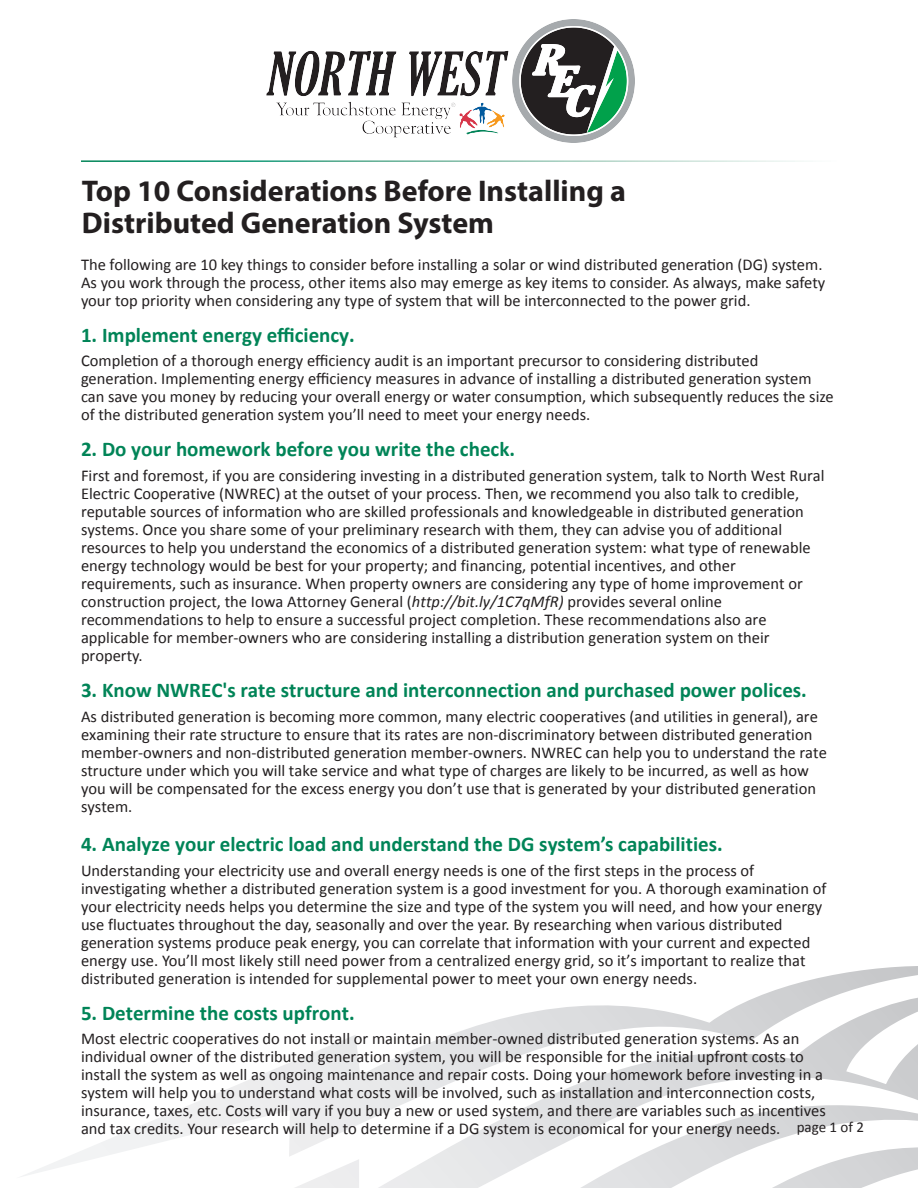
<style>
.page{position:relative;width:918px;height:1188px;background:#fff}
.page>*{position:absolute;margin:0;border:0;box-sizing:border-box;transform-origin:0 0}
.t1{font:700 30px/31.5px "Myriad Pro";color:#231f20}
.t2{font:700 21px "Calibri";color:#008457}
.t3{font:16.5px/18px "Calibri";color:#231f20}
.s1{font-style:italic}
.s2{font-size:15px}
</style>
<div class="page">
<svg style="left:21px;top:966px;width:897px;height:211px"></svg>
<svg style="left:793px;top:994px;width:125px;height:16px"></svg>
<svg style="left:176px;top:1010px;width:742px;height:178px"></svg>
<img style="left:266px;top:19px;width:368px;height:123px">
<p class="t1" style="left:82px;top:175px;width:545px">Top 10 Considerations Before Installing a<br>Distributed Generation System</p>
<p class="t3" style="left:81px;top:255px;width:746px">The following are 10 key things to consider before installing a solar or wind distributed generation (DG) system.<br>As you work through the process, other items also may emerge as key items to consider. As always, make safety your top priority when considering any type of system that will be interconnected to the power grid.</p>
<p class="t2" style="left:81px;top:320px;width:275px">1. Implement energy efficiency.</p>
<p class="t3" style="left:81px;top:351px;width:754px">Completion of a thorough energy efficiency audit is an important precursor to considering distributed generation. Implementing energy efficiency measures in advance of installing a distributed generation system can save you money by reducing your overall energy or water consumption, which subsequently reduces the size of the distributed generation system you’ll need to meet your energy needs.</p>
<p class="t2" style="left:81px;top:435px;width:436px">2. Do your homework before you write the check.</p>
<p class="t3" style="left:81px;top:466px;width:745px">First and foremost, if you are considering investing in a distributed generation system, talk to North West Rural Electric Cooperative (NWREC) at the outset of your process. Then, we recommend you also talk to credible, reputable sources of information who are skilled professionals and knowledgeable in distributed generation systems. Once you share some of your preliminary research with them, they can advise you of additional resources to help you understand the economics of a distributed generation system: what type of renewable energy technology would be best for your property; and financing, potential incentives, and other requirements, such as insurance. When property owners are considering any type of home improvement or construction project, the Iowa Attorney General (<span class="s1">http://bit.ly/1C7qMfR)</span> provides several online recommendations to help to ensure a successful project completion. These recommendations also are applicable for member-owners who are considering installing a distribution generation system on their property.</p>
<p class="t2" style="left:81px;top:675px;width:727px">3. Know NWREC's rate structure and interconnection and purchased power polices.</p>
<p class="t3" style="left:81px;top:707px;width:747px">As distributed generation is becoming more common, many electric cooperatives (and utilities in general), are examining their rate structure to ensure that its rates are non-discriminatory between distributed generation member-owners and non-distributed generation member-owners. NWREC can help you to understand the rate structure under which you will take service and what type of charges are likely to be incurred, as well as how you will be compensated for the excess energy you don’t use that is generated by your distributed generation system.</p>
<p class="t2" style="left:81px;top:829px;width:643px">4. Analyze your electric load and understand the DG system’s capabilities.</p>
<p class="t3" style="left:81px;top:861px;width:747px">Understanding your electricity use and overall energy needs is one of the first steps in the process of investigating whether a distributed generation system is a good investment for you. A thorough examination of your electricity needs helps you determine the size and type of the system you will need, and how your energy use fluctuates throughout the day, seasonally and over the year. By researching when various distributed generation systems produce peak energy, you can correlate that information with your current and expected energy use. You’ll most likely still need power from a centralized energy grid, so it’s important to realize that distributed generation is intended for supplemental power to meet your own energy needs.</p>
<p class="t2" style="left:81px;top:998px;width:275px">5. Determine the costs upfront.</p>
<p class="t3" style="left:81px;top:1029px;width:785px">Most electric cooperatives do not install or maintain member-owned distributed generation systems. As an individual owner of the distributed generation system, you will be responsible for the initial upfront costs to<br>install the system as well as ongoing maintenance and repair costs. Doing your homework before investing in a system will help you to understand what costs will be involved, such as installation and interconnection costs, insurance, taxes, etc. Costs will vary if you buy a new or used system, and there are variables such as incentives<br>and tax credits. Your research will help to determine if a DG system is economical for your energy needs. <span class="s2">page 1 of 2</span></p>
</div>
